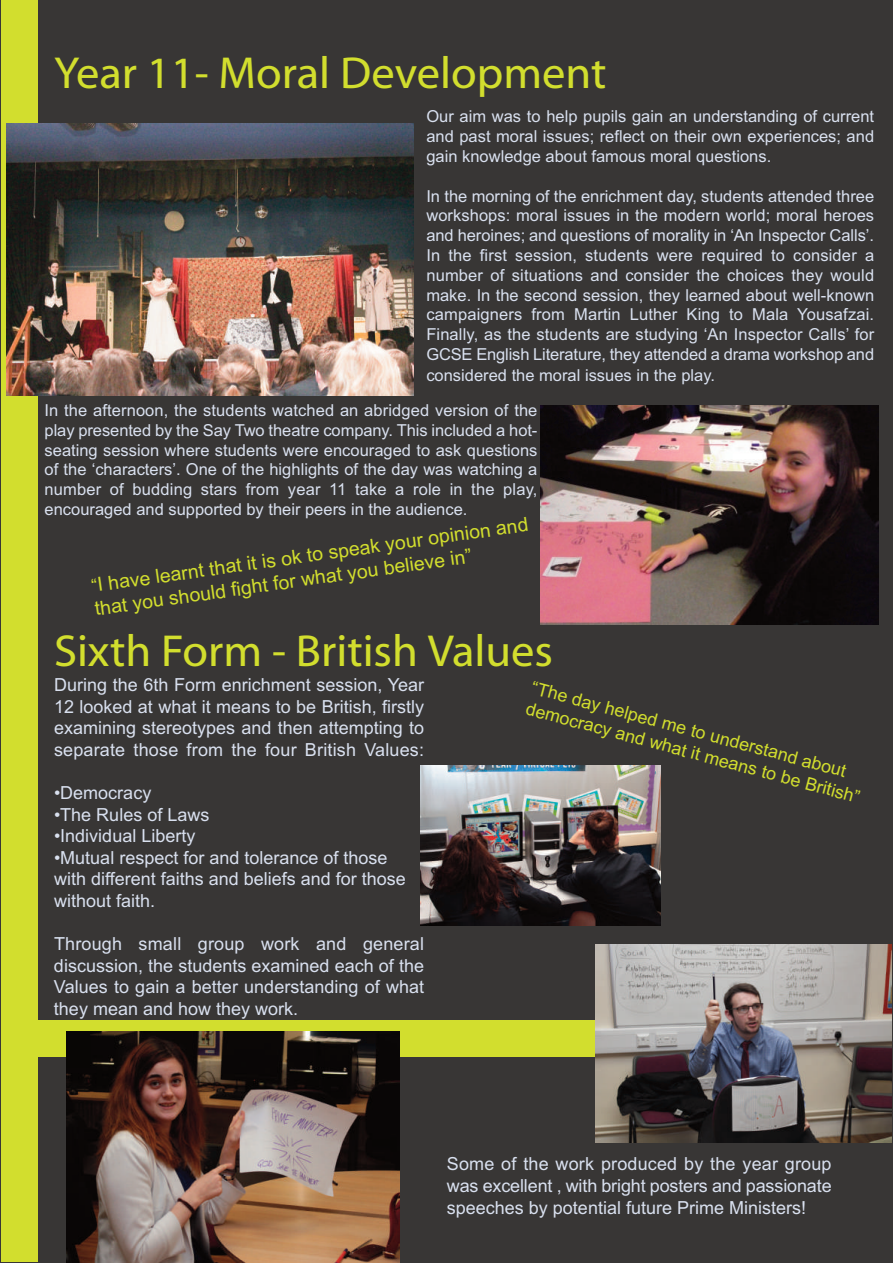
<style>
.page{position:relative;width:893px;height:1263px;background:#383635}
.page>*{position:absolute;margin:0;border:0;box-sizing:border-box;transform-origin:0 0}
.t1{font:45px "Myriad Web Pro";color:#d2de2e}
.t2{font:19.5px/23.4px "Arial";color:#d2de2e}
.t3{font:18px/21.6px "Arial";color:#d9e0ef;text-align:justify}
.t4{font:18px/21.6px "Arial";color:#d2de2e}
.t5{font:16.5px/20px "Arial";color:#d9e0ef;text-align:justify}
.s1{font-size:18px}
</style>
<div class="page">
<div style="left:2px;top:0;width:36px;height:1262px;background:#d2de2e"></div>
<div style="left:2px;top:1020px;width:672px;height:37px;background:#d2de2e"></div>
<img style="left:6px;top:123px;width:408px;height:273px">
<img style="left:540px;top:405px;width:338px;height:220px">
<img style="left:595px;top:945px;width:297px;height:197px">
<img style="left:66px;top:1031px;width:333px;height:231px">
<img style="left:421px;top:765px;width:240px;height:160px">
<h1 class="t1" style="left:54px;top:46px;width:554px">Year 11- Moral Development</h1>
<p class="t5" style="left:426px;top:107px;width:449px">Our aim was to help pupils gain an understanding of current and past moral issues; reflect on their own experiences; and gain knowledge about famous moral questions.</p>
<p class="t5" style="left:426px;top:186px;width:449px">In the morning of the enrichment day, students attended three workshops: moral issues in the modern world; moral heroes and heroines; and questions of morality in ‘An Inspector Calls’.<br>In the first session, students were required to consider a number of situations and consider the choices they would make. In the second session, they learned about well-known campaigners from Martin Luther King to Mala Yousafzai.<br>Finally, as the students are studying ‘An Inspector Calls’ for GCSE English Literature, they attended a drama workshop and considered the moral issues in the play.</p>
<p class="t5" style="left:45px;top:400px;width:494px">In the afternoon, the students watched an abridged version of the play presented by the Say Two theatre company. This included a hot&shy;seating session where students were encouraged to ask questions of the ‘characters’. One of the highlights of the day was watching a number of budding stars from year 11 take a role in the play, encouraged and supported by their peers in the audience.</p>
<p class="t2" style="left:90px;top:574px;width:442px;rotate:-8deg"><span class="s1">“</span>I have learnt that it is ok to speak your opinion and that you should fight for what you believe in”</p>
<h1 class="t1" style="left:54px;top:624px;width:501px">Sixth Form - British Values</h1>
<p class="t3" style="left:54px;top:674px;width:372px">During the 6th Form enrichment session, Year 12 looked at what it means to be British, firstly examining stereotypes and then attempting to separate those from the four British Values:</p>
<p class="t3" style="left:54px;top:782px;width:99px">•Democracy</p>
<p class="t3" style="left:54px;top:804px;width:157px">•The Rules of Laws</p>
<p class="t3" style="left:54px;top:825px;width:143px">•Individual Liberty</p>
<p class="t3" style="left:54px;top:847px;width:353px;text-align:left">•Mutual respect for and tolerance of those with different faiths and beliefs and for those without faith.</p>
<p class="t3" style="left:54px;top:933px;width:372px">Through small group work and general discussion, the students examined each of the Values to gain a better understanding of what they mean and how they work.</p>
<p class="t4" style="left:535px;top:677px;width:347px;rotate:15deg">“The day helped me to understand about democracy and what it means to be British”</p>
<p class="t3" style="left:447px;top:1153px;width:386px">Some of the work produced by the year group was excellent , with bright posters and passionate speeches by potential future Prime Ministers!</p>
</div>
